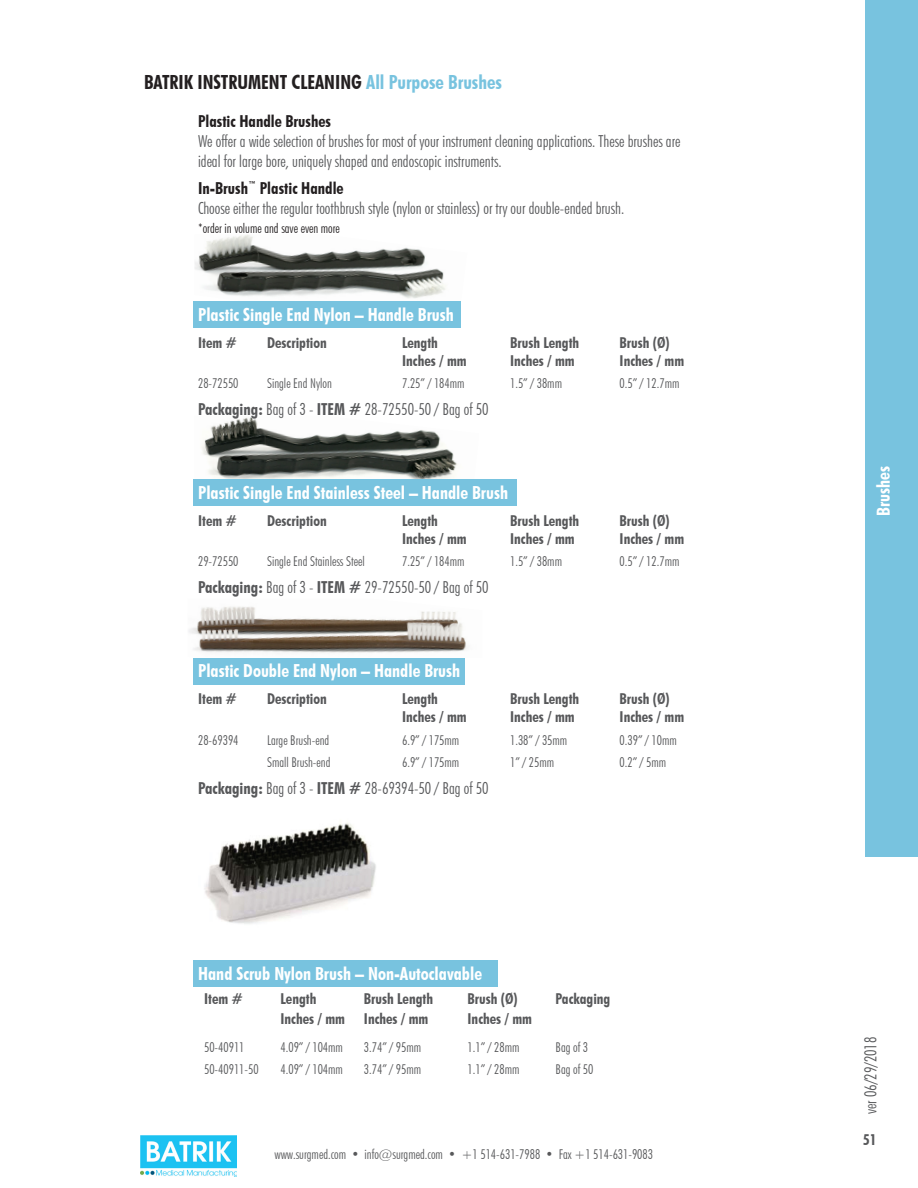
<style>
.page{position:relative;width:918px;height:1188px;background:#fff}
.page>*{position:absolute;margin:0;border:0;box-sizing:border-box;transform-origin:0 0}
.t1{font:700 condensed 19.5px "Futura BT";color:#231f20}
.t2{font:700 condensed 18px "Futura BT";color:#fff}
.t3{font:300 condensed 16.5px/19.8px "Futura BT";color:#57585a}
.t4{font:700 condensed 16.5px "Futura BT";color:#231f20}
.t5{font:700 condensed 15px "Futura BT";color:#57585a}
.t6{font:300 condensed 13.5px "Futura BT";color:#57585a}
.t7{font:300 condensed 13.5px "Futura BT";color:#231f20}
.s1{color:#78c3df}
.s2{font-weight:700}
</style>
<div class="page">
<div style="left:866px;top:0;width:52px;height:857px;background:#78c3df"></div>
<img style="left:141px;top:1135px;width:96px;height:42px">
<img style="left:195px;top:235px;width:251px;height:64px">
<img style="left:194px;top:417px;width:285px;height:63px">
<img style="left:189px;top:606px;width:278px;height:47px">
<div style="left:194px;top:301px;width:267px;height:26px;background:#78c3df"></div>
<div style="left:194px;top:480px;width:324px;height:26px;background:#78c3df"></div>
<div style="left:194px;top:658px;width:271px;height:26px;background:#78c3df"></div>
<div style="left:194px;top:960px;width:304px;height:27px;background:#78c3df"></div>
<img style="left:204px;top:823px;width:172px;height:101px">
<p class="t1" style="left:144px;top:71px;width:360px">BATRIK INSTRUMENT CLEANING <span class="s1">All Purpose Brushes</span></p>
<p class="t4" style="left:198px;top:111px;width:135px">Plastic Handle Brushes</p>
<p class="t3" style="left:198px;top:131px;width:484px">We offer a wide selection of brushes for most of your instrument cleaning applications. These brushes are ideal for large bore, uniquely shaped and endoscopic instruments.</p>
<p class="t4" style="left:198px;top:178px;width:147px">In-Brush<sup>™</sup> Plastic Handle</p>
<p class="t3" style="left:198px;top:198px;width:428px">Choose either the regular toothbrush style (nylon or stainless) or try our double-ended brush.</p>
<p class="t7" style="left:198px;top:220px;width:143px">*order in volume and save even more</p>
<p class="t2" style="left:198px;top:303px;width:257px">Plastic Single End Nylon – Handle Brush</p>
<p class="t5" style="left:198px;top:333px;width:40px">Item #</p>
<p class="t5" style="left:267px;top:333px;width:61px">Description</p>
<p class="t5" style="left:402px;top:333px;width:37px">Length</p>
<p class="t5" style="left:510px;top:333px;width:71px">Brush Length</p>
<p class="t5" style="left:620px;top:333px;width:52px">Brush (Ø)</p>
<p class="t5" style="left:402px;top:351px;width:66px">Inches / mm</p>
<p class="t5" style="left:510px;top:351px;width:66px">Inches / mm</p>
<p class="t5" style="left:620px;top:351px;width:66px">Inches / mm</p>
<p class="t6" style="left:198px;top:375px;width:42px">28-72550</p>
<p class="t6" style="left:267px;top:375px;width:66px">Single End Nylon</p>
<p class="t6" style="left:402px;top:375px;width:64px">7.25” / 184mm</p>
<p class="t6" style="left:510px;top:375px;width:53px">1.5” / 38mm</p>
<p class="t6" style="left:620px;top:375px;width:61px">0.5” / 12.7mm</p>
<p class="t3" style="left:198px;top:399px;width:292px"><span class="s2">Packaging:</span> Bag of 3 - <span class="s2">ITEM #</span> 28-72550-50 / Bag of 50</p>
<p class="t2" style="left:198px;top:482px;width:311px">Plastic Single End Stainless Steel – Handle Brush</p>
<p class="t5" style="left:198px;top:511px;width:40px">Item #</p>
<p class="t5" style="left:267px;top:511px;width:61px">Description</p>
<p class="t5" style="left:402px;top:511px;width:37px">Length</p>
<p class="t5" style="left:510px;top:511px;width:71px">Brush Length</p>
<p class="t5" style="left:620px;top:511px;width:52px">Brush (Ø)</p>
<p class="t5" style="left:402px;top:529px;width:66px">Inches / mm</p>
<p class="t5" style="left:510px;top:529px;width:66px">Inches / mm</p>
<p class="t5" style="left:620px;top:529px;width:66px">Inches / mm</p>
<p class="t6" style="left:198px;top:553px;width:42px">29-72550</p>
<p class="t6" style="left:267px;top:553px;width:99px">Single End Stainless Steel</p>
<p class="t6" style="left:402px;top:553px;width:64px">7.25” / 184mm</p>
<p class="t6" style="left:510px;top:553px;width:53px">1.5” / 38mm</p>
<p class="t6" style="left:620px;top:553px;width:61px">0.5” / 12.7mm</p>
<p class="t3" style="left:198px;top:578px;width:292px"><span class="s2">Packaging:</span> Bag of 3 - <span class="s2">ITEM #</span> 29-72550-50 / Bag of 50</p>
<p class="t2" style="left:198px;top:660px;width:264px">Plastic Double End Nylon – Handle Brush</p>
<p class="t5" style="left:198px;top:690px;width:40px">Item #</p>
<p class="t5" style="left:267px;top:690px;width:61px">Description</p>
<p class="t5" style="left:402px;top:690px;width:37px">Length</p>
<p class="t5" style="left:510px;top:690px;width:71px">Brush Length</p>
<p class="t5" style="left:620px;top:690px;width:52px">Brush (Ø)</p>
<p class="t5" style="left:402px;top:708px;width:66px">Inches / mm</p>
<p class="t5" style="left:510px;top:708px;width:66px">Inches / mm</p>
<p class="t5" style="left:620px;top:708px;width:66px">Inches / mm</p>
<p class="t6" style="left:198px;top:732px;width:42px">28-69394</p>
<p class="t6" style="left:267px;top:732px;width:64px">Large Brush-end</p>
<p class="t6" style="left:402px;top:732px;width:59px">6.9” / 175mm</p>
<p class="t6" style="left:510px;top:732px;width:59px">1.38” / 35mm</p>
<p class="t6" style="left:620px;top:732px;width:59px">0.39” / 10mm</p>
<p class="t6" style="left:267px;top:754px;width:65px">Small Brush-end</p>
<p class="t6" style="left:402px;top:754px;width:59px">6.9” / 175mm</p>
<p class="t6" style="left:510px;top:754px;width:46px">1” / 25mm</p>
<p class="t6" style="left:620px;top:754px;width:48px">0.2” / 5mm</p>
<p class="t3" style="left:198px;top:778px;width:292px"><span class="s2">Packaging:</span> Bag of 3 - <span class="s2">ITEM #</span> 28-69394-50 / Bag of 50</p>
<p class="t2" style="left:198px;top:962px;width:285px">Hand Scrub Nylon Brush – Non-Autoclavable</p>
<p class="t5" style="left:204px;top:990px;width:40px">Item #</p>
<p class="t5" style="left:281px;top:990px;width:37px">Length</p>
<p class="t5" style="left:281px;top:1010px;width:66px">Inches / mm</p>
<p class="t5" style="left:364px;top:990px;width:71px">Brush Length</p>
<p class="t5" style="left:364px;top:1010px;width:66px">Inches / mm</p>
<p class="t5" style="left:468px;top:990px;width:52px">Brush (Ø)</p>
<p class="t5" style="left:468px;top:1010px;width:66px">Inches / mm</p>
<p class="t5" style="left:556px;top:990px;width:56px">Packaging</p>
<p class="t6" style="left:204px;top:1039px;width:42px">50-40911</p>
<p class="t6" style="left:281px;top:1039px;width:64px">4.09” / 104mm</p>
<p class="t6" style="left:364px;top:1039px;width:59px">3.74” / 95mm</p>
<p class="t6" style="left:468px;top:1039px;width:53px">1.1” / 28mm</p>
<p class="t6" style="left:556px;top:1039px;width:34px">Bag of 3</p>
<p class="t6" style="left:204px;top:1061px;width:56px">50-40911-50</p>
<p class="t6" style="left:281px;top:1061px;width:64px">4.09” / 104mm</p>
<p class="t6" style="left:364px;top:1061px;width:59px">3.74” / 95mm</p>
<p class="t6" style="left:468px;top:1061px;width:53px">1.1” / 28mm</p>
<p class="t6" style="left:556px;top:1061px;width:39px">Bag of 50</p>
<p class="t6" style="left:275px;top:1146px;width:380px">www.surgmed.com • info@surgmed.com • +1 514-631-7988 • Fax +1 514-631-9083</p>
<h2 class="t2" style="left:873px;top:516px;width:51px;rotate:-90deg">Brushes</h2>
<p class="t3" style="left:861px;top:1114px;width:79px;rotate:-90deg">ver 06/29/2018</p>
<p class="t5" style="left:863px;top:1131px;width:15px">51</p>
</div>
